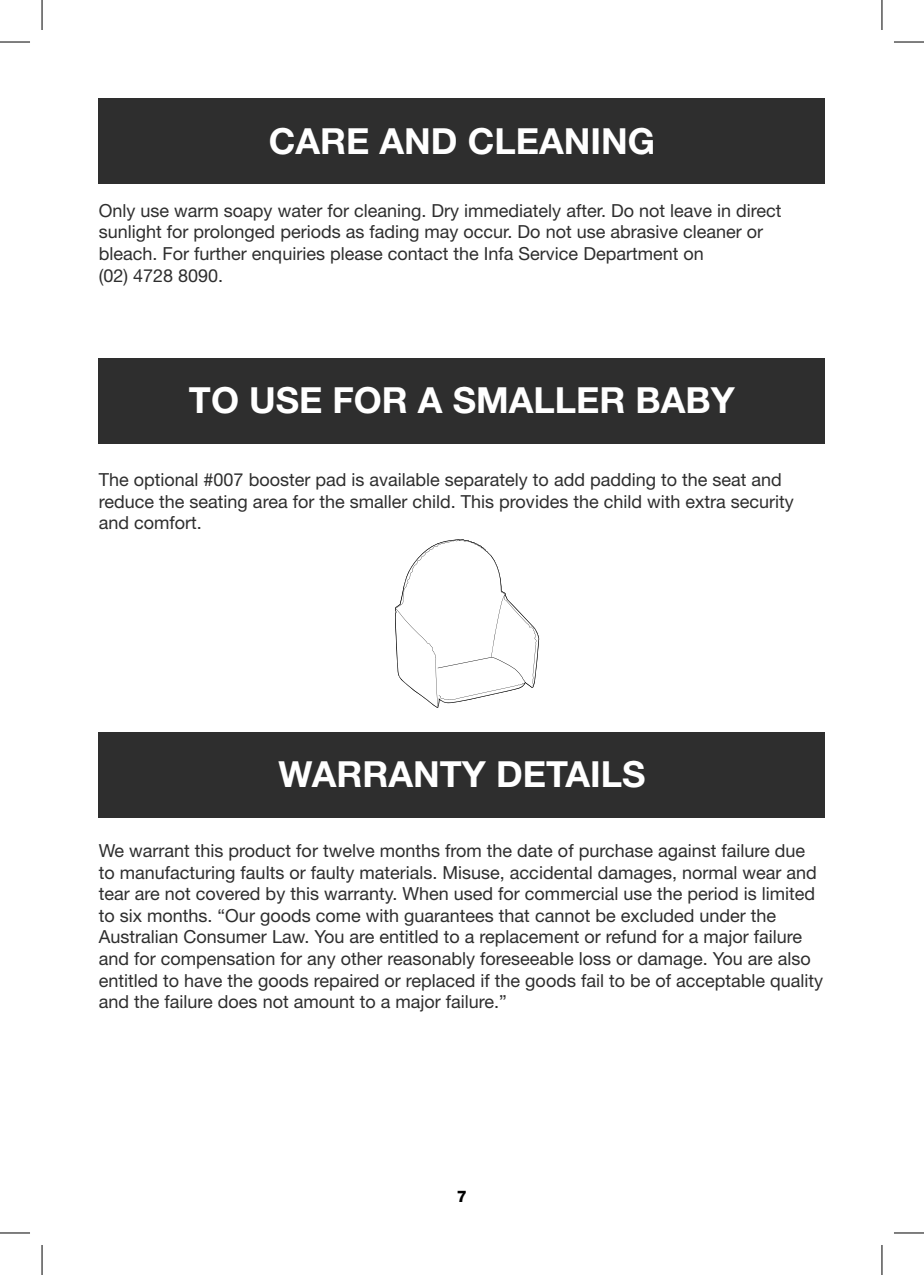
<style>
.page{position:relative;width:924px;height:1275px;background:#fff}
.page>*{position:absolute;margin:0;border:0;box-sizing:border-box;transform-origin:0 0}
.t1{font:700 36px "Helvetica Neue LT Std";color:#fff}
.t2{font:18px/21.6px "Helvetica Neue LT Std";color:#2e2e2e}
.t3{font:800 16px "Helvetica Neue LT Std";color:#000}
</style>
<div class="page">
<svg style="left:395px;top:539px;width:144px;height:169px"></svg>
<div style="left:99px;top:99px;width:725px;height:85px;background:#2e2e2e"></div>
<div style="left:99px;top:732px;width:725px;height:85px;background:#2e2e2e"></div>
<div style="left:99px;top:358px;width:725px;height:85px;background:#2e2e2e"></div>
<hr style="left:0;top:42px;width:30px;height:1px;background:#000">
<hr style="left:893px;top:42px;width:30px;height:1px;background:#000">
<hr style="left:0;top:1232px;width:30px;height:1px;background:#000">
<hr style="left:893px;top:1232px;width:30px;height:1px;background:#000">
<hr style="left:42px;top:0;width:1px;height:30px;background:#000">
<hr style="left:42px;top:1245px;width:1px;height:30px;background:#000">
<hr style="left:881px;top:0;width:1px;height:30px;background:#000">
<hr style="left:881px;top:1245px;width:1px;height:30px;background:#000">
<h1 class="t1" style="left:269px;top:128px;width:387px">CARE AND CLEANING</h1>
<p class="t2" style="left:99px;top:201px;width:684px">Only use warm soapy water for cleaning. Dry immediately after. Do not leave in direct sunlight for prolonged periods as fading may occur. Do not use abrasive cleaner or bleach. For further enquiries please contact the Infa Service Department on<br>(02) 4728 8090.</p>
<h1 class="t1" style="left:189px;top:387px;width:547px">TO USE FOR A SMALLER BABY</h1>
<p class="t2" style="left:99px;top:470px;width:696px">The optional #007 booster pad is available separately to add padding to the seat and reduce the seating area for the smaller child. This provides the child with extra security and comfort.</p>
<h1 class="t1" style="left:278px;top:761px;width:368px">WARRANTY DETAILS</h1>
<p class="t2" style="left:99px;top:841px;width:725px">We warrant this product for twelve months from the date of purchase against failure due to manufacturing faults or faulty materials. Misuse, accidental damages, normal wear and tear are not covered by this warranty. When used for commercial use the period is limited to six months. “Our goods come with guarantees that cannot be excluded under the Australian Consumer Law. You are entitled to a replacement or refund for a major failure and for compensation for any other reasonably foreseeable loss or damage. You are also entitled to have the goods repaired or replaced if the goods fail to be of acceptable quality and the failure does not amount to a major failure.”</p>
<p class="t3" style="left:456px;top:1190px;width:12px">7</p>
</div>
